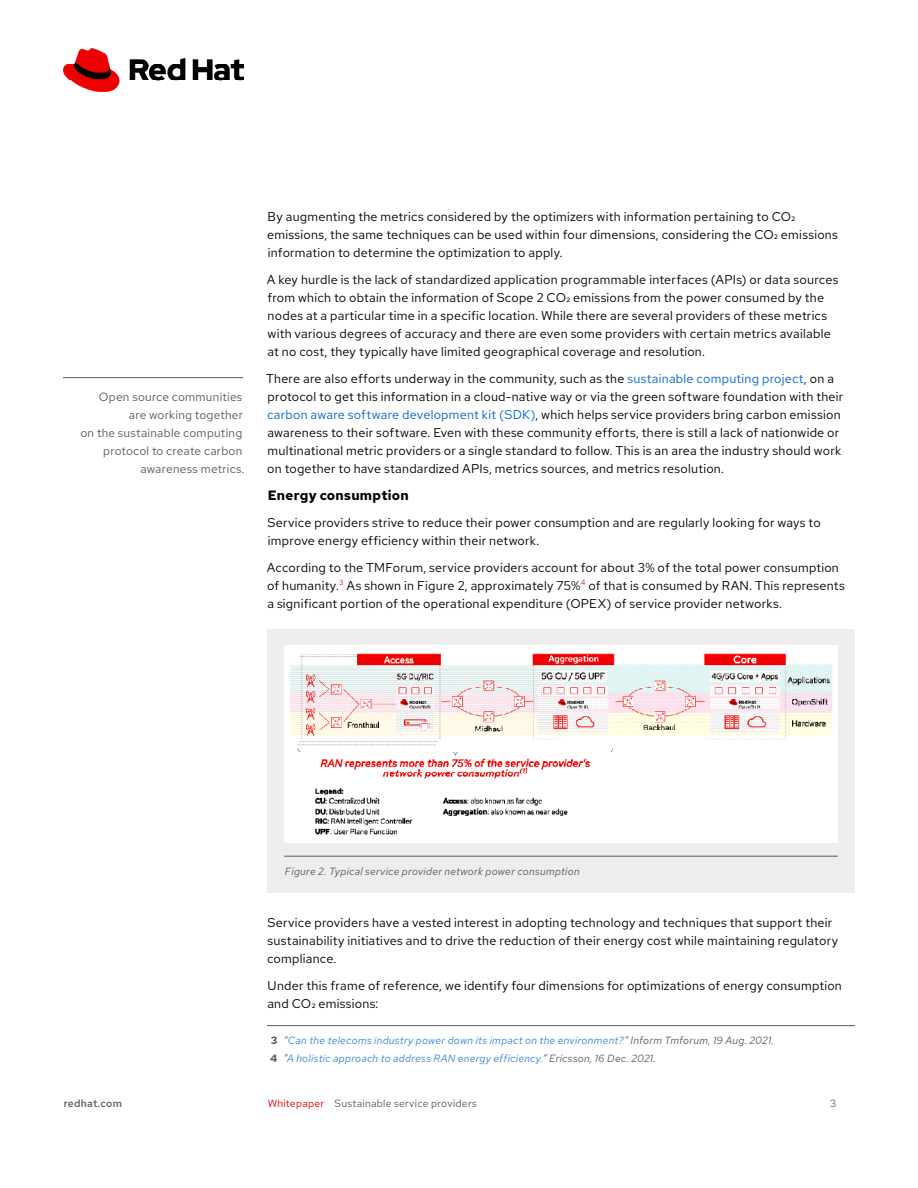
<style>
.page{position:relative;width:918px;height:1188px;background:#fff}
.page>*{position:absolute;margin:0;border:0;box-sizing:border-box;transform-origin:0 0}
.t1{font:700 13.5px "Red Hat Text";letter-spacing:.015em;color:#000}
.t2{font:12.75px/18px "Red Hat Text";letter-spacing:.015em;color:#000}
.t3{font:12px/18px "Red Hat Text";letter-spacing:.02em;color:#58595b;text-align:right}
.t4{font:italic 10.5px/18px "Red Hat Text";letter-spacing:.025em;color:#3385d6}
.t5{font:italic 10.5px "Red Hat Text";letter-spacing:.025em;color:#58595b}
.t6{font:10.5px "Red Hat Text";letter-spacing:.025em;color:#58595b}
.t7{font:500 10.5px "Red Hat Text";letter-spacing:.025em;color:#58595b}
.s1{color:#06c}
.s2{font-weight:700;font-style:normal;color:#58595b}
.s3{color:#58595b}
.s4{color:#e00}
</style>
<div class="page">
<hr style="left:267px;top:1025px;width:588px;height:1px;background:#58595b">
<div style="left:267px;top:629px;width:588px;height:264px;background:#ededee"></div>
<hr style="left:284px;top:856px;width:554px;height:1px;background:#58595b">
<img style="left:284px;top:646px;width:554px;height:197px">
<hr style="left:63px;top:377px;width:180px;height:1px;background:#58595b">
<img style="left:63px;top:49px;width:180px;height:42px">
<p class="t3" style="left:80px;top:387px;width:166px">Open source communities<br>are working together<br>on the sustainable computing protocol to create carbon awareness metrics.</p>
<p class="t2" style="left:267px;top:207px;width:572px">By augmenting the metrics considered by the optimizers with information pertaining to CO₂ emissions, the same techniques can be used within four dimensions, considering the CO₂ emissions information to determine the optimization to apply.</p>
<p class="t2" style="left:267px;top:270px;width:573px">A key hurdle is the lack of standardized application programmable interfaces (APIs) or data sources from which to obtain the information of Scope 2 CO₂ emissions from the power consumed by the nodes at a particular time in a specific location. While there are several providers of these metrics with various degrees of accuracy and there are even some providers with certain metrics available at no cost, they typically have limited geographical coverage and resolution.</p>
<p class="t2" style="left:266px;top:369px;width:579px">There are also efforts underway in the community, such as the <span class="s1">sustainable computing project</span>, on a protocol to get this information in a cloud-native way or via the green software foundation with their <span class="s1">carbon aware software development kit (SDK)</span>, which helps service providers bring carbon emission awareness to their software. Even with these community efforts, there is still a lack of nationwide or multinational metric providers or a single standard to follow. This is an area the industry should work on together to have standardized APIs, metrics sources, and metrics resolution.</p>
<p class="t1" style="left:268px;top:486px;width:143px">Energy consumption</p>
<p class="t2" style="left:268px;top:513px;width:555px">Service providers strive to reduce their power consumption and are regularly looking for ways to improve energy efficiency within their network.</p>
<p class="t2" style="left:267px;top:558px;width:579px">According to the TMForum, service providers account for about 3% of the total power consumption of humanity.<sup>3</sup> As shown in Figure 2, approximately 75%<sup>4</sup> of that is consumed by RAN. This represents a significant portion of the operational expenditure (OPEX) of service provider networks.</p>
<p class="t5" style="left:285px;top:864px;width:296px">Figure 2. Typical service provider network power consumption</p>
<p class="t2" style="left:267px;top:913px;width:573px">Service providers have a vested interest in adopting technology and techniques that support their sustainability initiatives and to drive the reduction of their energy cost while maintaining regulatory compliance.</p>
<p class="t2" style="left:267px;top:976px;width:576px">Under this frame of reference, we identify four dimensions for optimizations of energy consumption and CO₂ emissions:</p>
<p class="t4" style="left:270px;top:1031px;width:505px"><span class="s2">3</span> <span class="s3">“</span>Can the telecoms industry power down its impact on the environment?<span class="s3">” Inform Tmforum, 19 Aug. 2021.<br></span><span class="s2">4</span> <span class="s3">”</span>A holistic approach to address RAN energy efficiency.<span class="s3">” Ericsson, 16 Dec. 2021.</span></p>
<p class="t7" style="left:64px;top:1096px;width:60px">redhat.com</p>
<p class="t6" style="left:268px;top:1096px;width:211px"><span class="s4">Whitepaper</span> Sustainable service providers</p>
<p class="t6" style="left:830px;top:1096px;width:8px">3</p>
</div>
